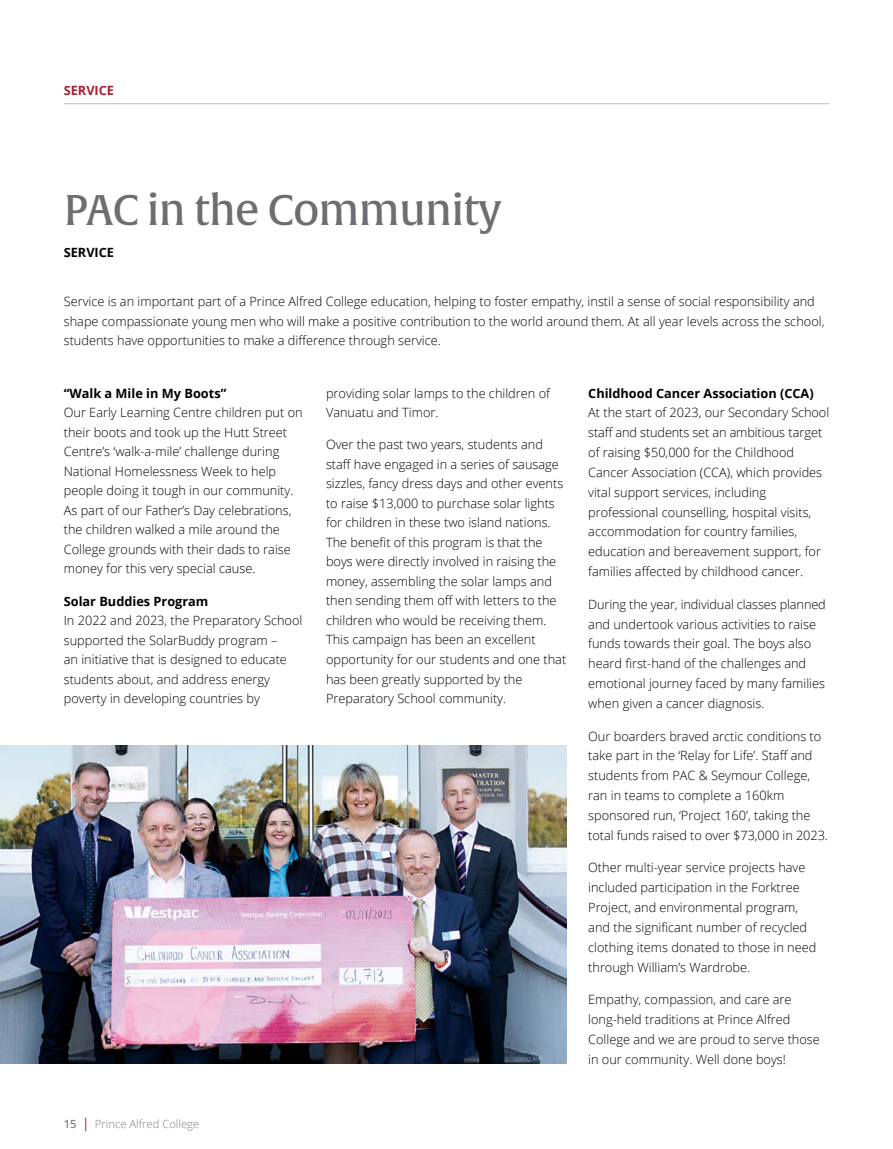
<style>
.page{position:relative;width:893px;height:1149px;background:#fff}
.page>*{position:absolute;margin:0;border:0;box-sizing:border-box;transform-origin:0 0}
.t1{font:42px "Alverata Md";letter-spacing:-.02em;color:#6d6e71}
.t2{font:300 12.75px/19.5px "Open Sans";color:#000}
.t3{font:700 12.75px "Open Sans";color:#000}
.t4{font:700 12.75px "Open Sans";color:#a42036}
.t5{font:300 11.25px "Open Sans";color:#808285}
.s1{font-weight:600}
.s2{font-weight:400;font-size:13.5px;color:#a42036}
</style>
<div class="page">
<hr style="left:64px;top:103px;width:765px;height:1px;background:#bcbec0">
<img style="left:0;top:745px;width:567px;height:318px">
<p class="t4" style="left:64px;top:81px;width:52px">SERVICE</p>
<h1 class="t1" style="left:64px;top:184px;width:439px">PAC in the Community</h1>
<p class="t3" style="left:64px;top:243px;width:52px">SERVICE</p>
<p class="t2" style="left:64px;top:291px;width:762px">Service is an important part of a Prince Alfred College education, helping to foster empathy, instil a sense of social responsibility and shape compassionate young men who will make a positive contribution to the world around them. At all year levels across the school, students have opportunities to make a difference through service.</p>
<p class="t3" style="left:64px;top:384px;width:164px">“Walk a Mile in My Boots”</p>
<p class="t2" style="left:64px;top:402px;width:240px">Our Early Learning Centre children put on their boots and took up the Hutt Street Centre’s ‘walk-a-mile’ challenge during National Homelessness Week to help people doing it tough in our community.<br>As part of our Father’s Day celebrations, the children walked a mile around the College grounds with their dads to raise money for this very special cause.</p>
<p class="t3" style="left:64px;top:591px;width:146px">Solar Buddies Program</p>
<p class="t2" style="left:64px;top:610px;width:240px">In 2022 and 2023, the Preparatory School supported the SolarBuddy program –<br>an initiative that is designed to educate students about, and address energy poverty in developing countries by</p>
<p class="t3" style="left:588px;top:384px;width:227px">Childhood Cancer Association (CCA)</p>
<p class="t2" style="left:588px;top:402px;width:242px">At the start of 2023, our Secondary School staff and students set an ambitious target of raising $50,000 for the Childhood Cancer Association (CCA), which provides vital support services, including professional counselling, hospital visits, accommodation for country families, education and bereavement support, for families affected by childhood cancer.</p>
<p class="t2" style="left:588px;top:593px;width:239px">During the year, individual classes planned and undertook various activities to raise funds towards their goal. The boys also heard first-hand of the challenges and emotional journey faced by many families when given a cancer diagnosis.</p>
<p class="t2" style="left:588px;top:725px;width:241px">Our boarders braved arctic conditions to take part in the ‘Relay for Life’. Staff and students from PAC &amp; Seymour College, ran in teams to complete a 160km sponsored run, ‘Project 160’, taking the total funds raised to over $73,000 in 2023.</p>
<p class="t2" style="left:588px;top:857px;width:230px">Other multi-year service projects have included participation in the Forktree Project, and environmental program, and the significant number of recycled clothing items donated to those in need through William’s Wardrobe.</p>
<p class="t2" style="left:588px;top:988px;width:233px">Empathy, compassion, and care are long-held traditions at Prince Alfred College and we are proud to serve those in our community. Well done boys!</p>
<p class="t2" style="left:326px;top:383px;width:225px">providing solar lamps to the children of<br>Vanuatu and Timor.</p>
<p class="t2" style="left:326px;top:434px;width:242px">Over the past two years, students and staff have engaged in a series of sausage sizzles, fancy dress days and other events to raise $13,000 to purchase solar lights for children in these two island nations.<br>The benefit of this program is that the boys were directly involved in raising the money, assembling the solar lamps and then sending them off with letters to the children who would be receiving them.<br>This campaign has been an excellent opportunity for our students and one that has been greatly supported by the Preparatory School community.</p>
<p class="t5" style="left:64px;top:1115px;width:137px"><span class="s1">15</span> <span class="s2">|</span> Prince Alfred College</p>
</div>
